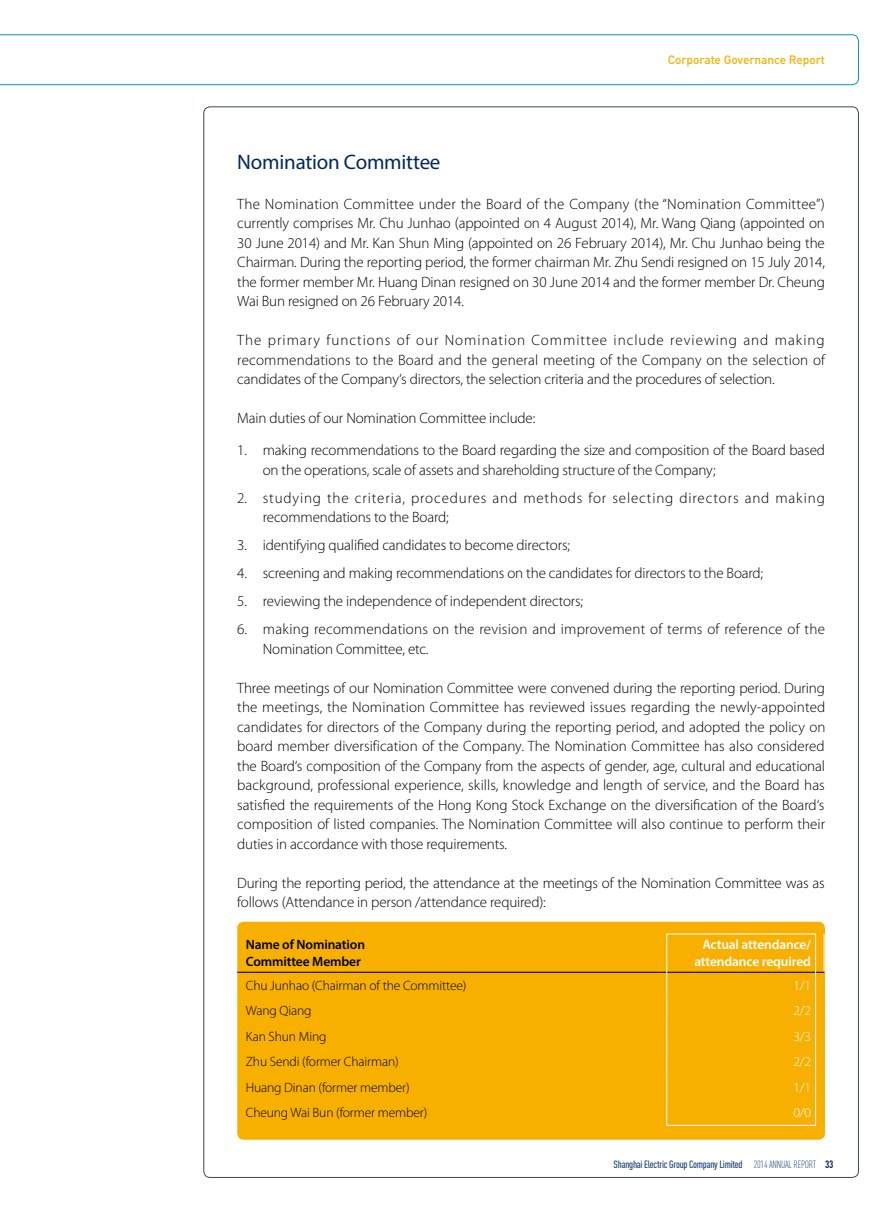
<style>
.page{position:relative;width:893px;height:1212px;background:#fff}
.page>*{position:absolute;margin:0;border:0;box-sizing:border-box;transform-origin:0 0}
.t1{font:21px "Myriad Pro";letter-spacing:-.01em;color:#00285e}
.t2{font:300 15px/19.5px "Myriad Pro";letter-spacing:-.01em;color:#000;text-align:justify}
.t3{font:300 15px/19.5px "Myriad Pro";letter-spacing:.055em;color:#000}
.t4{font:300 15px/19.5px "Myriad Pro";letter-spacing:.015em;color:#000}
.t5{font:300 13.5px "Myriad Pro";letter-spacing:-.01em;color:#000}
.t6{font:600 13.5px/16.2px "Myriad Pro";letter-spacing:-.01em;color:#fff;text-align:center}
.t7{font:600 13.5px/16.2px "Myriad Pro";letter-spacing:-.01em;color:#000}
.t8{font:300 13.5px "Myriad Pro";color:#fff}
.t9{font:500 12px "DIN";letter-spacing:-.01em;color:#f7b000}
.t10{font:500 10.5px "DIN Cond";letter-spacing:-.025em;color:#194679}
.s1{font-weight:300}
.s2{font-weight:700;color:#00285e}
</style>
<div class="page">
<div style="left:237px;top:922px;width:588px;height:218px;background:#f7b000;border-radius:6px"></div>
<hr style="left:824px;top:934px;width:1px;height:38px;background:#fff">
<hr style="left:237px;top:972px;width:429px;height:1px;background:#000">
<hr style="left:667px;top:972px;width:148px;height:1px;background:#000">
<hr style="left:666px;top:934px;width:150px;height:1px;background:#fff">
<hr style="left:666px;top:934px;width:1px;height:38px;background:#fff">
<hr style="left:815px;top:934px;width:1px;height:38px;background:#fff">
<svg style="left:666px;top:972px;width:1px;height:153px"></svg>
<svg style="left:815px;top:972px;width:9px;height:153px"></svg>
<hr style="left:666px;top:1125px;width:150px;height:1px;background:#fff">
<svg style="left:0;top:34px;width:859px;height:51px"></svg>
<p class="t9" style="left:668px;top:52px;width:159px">Corporate Governance Report</p>
<h1 class="t1" style="left:237px;top:149px;width:205px">Nomination Committee</h1>
<p class="t2" style="left:237px;top:194px;width:589px">The Nomination Committee under the Board of the Company (the “Nomination Committee”) currently comprises Mr. Chu Junhao (appointed on 4 August 2014), Mr. Wang Qiang (appointed on 30 June 2014) and Mr. Kan Shun Ming (appointed on 26 February 2014), Mr. Chu Junhao being the Chairman. During the reporting period, the former chairman Mr. Zhu Sendi resigned on 15 July 2014, the former member Mr. Huang Dinan resigned on 30 June 2014 and the former member Dr. Cheung Wai Bun resigned on 26 February 2014.</p>
<p class="t2" style="left:237px;top:331px;width:589px">The primary functions of our Nomination Committee include reviewing and making recommendations to the Board and the general meeting of the Company on the selection of candidates of the Company‘s directors, the selection criteria and the procedures of selection.</p>
<p class="t2" style="left:237px;top:409px;width:300px">Main duties of our Nomination Committee include:</p>
<p class="t2" style="left:263px;top:441px;width:564px;text-indent:-26px">1. making recommendations to the Board regarding the size and composition of the Board based on the operations, scale of assets and shareholding structure of the Company;</p>
<p class="t3" style="left:263px;top:488px;width:564px;text-indent:-26px">2. studying the criteria, procedures and methods for selecting directors and making recommendations to the Board;</p>
<p class="t2" style="left:237px;top:536px;width:334px">3. identifying qualified candidates to become directors;</p>
<p class="t2" style="left:237px;top:564px;width:527px">4. screening and making recommendations on the candidates for directors to the Board;</p>
<p class="t2" style="left:237px;top:592px;width:347px">5. reviewing the independence of independent directors;</p>
<p class="t4" style="left:263px;top:620px;width:564px;text-indent:-26px">6. making recommendations on the revision and improvement of terms of reference of the<br>Nomination Committee, etc.</p>
<p class="t2" style="left:237px;top:678px;width:590px">Three meetings of our Nomination Committee were convened during the reporting period. During the meetings, the Nomination Committee has reviewed issues regarding the newly-appointed candidates for directors of the Company during the reporting period, and adopted the policy on board member diversification of the Company. The Nomination Committee has also considered the Board‘s composition of the Company from the aspects of gender, age, cultural and educational background, professional experience, skills, knowledge and length of service, and the Board has satisfied the requirements of the Hong Kong Stock Exchange on the diversification of the Board‘s composition of listed companies. The Nomination Committee will also continue to perform their duties in accordance with those requirements.</p>
<p class="t2" style="left:237px;top:873px;width:589px">During the reporting period, the attendance at the meetings of the Nomination Committee was as follows (Attendance in person /attendance required):</p>
<p class="t7" style="left:246px;top:936px;width:121px">Name of Nomination<br>Committee Member</p>
<p class="t6" style="left:694px;top:936px;width:118px">Actual attendance/ attendance required</p>
<p class="t5" style="left:246px;top:978px;width:222px">Chu Junhao (Chairman of the Committee)</p>
<p class="t8" style="left:793px;top:978px;width:19px">1/1</p>
<p class="t5" style="left:246px;top:1003px;width:67px">Wang Qiang</p>
<p class="t8" style="left:793px;top:1003px;width:19px">2/2</p>
<p class="t5" style="left:246px;top:1029px;width:82px">Kan Shun Ming</p>
<p class="t8" style="left:793px;top:1029px;width:19px">3/3</p>
<p class="t5" style="left:246px;top:1054px;width:155px">Zhu Sendi (former Chairman)</p>
<p class="t8" style="left:793px;top:1054px;width:19px">2/2</p>
<p class="t5" style="left:246px;top:1080px;width:165px">Huang Dinan (former member)</p>
<p class="t8" style="left:793px;top:1080px;width:19px">1/1</p>
<p class="t5" style="left:246px;top:1105px;width:183px">Cheung Wai Bun (former member)</p>
<p class="t8" style="left:793px;top:1105px;width:19px">0/0</p>
<p class="t10" style="left:614px;top:1158px;width:221px">Shanghai Electric Group Company Limited <span class="s1">2014 ANNUAL REPORT</span> <span class="s2">33</span></p>
</div>
